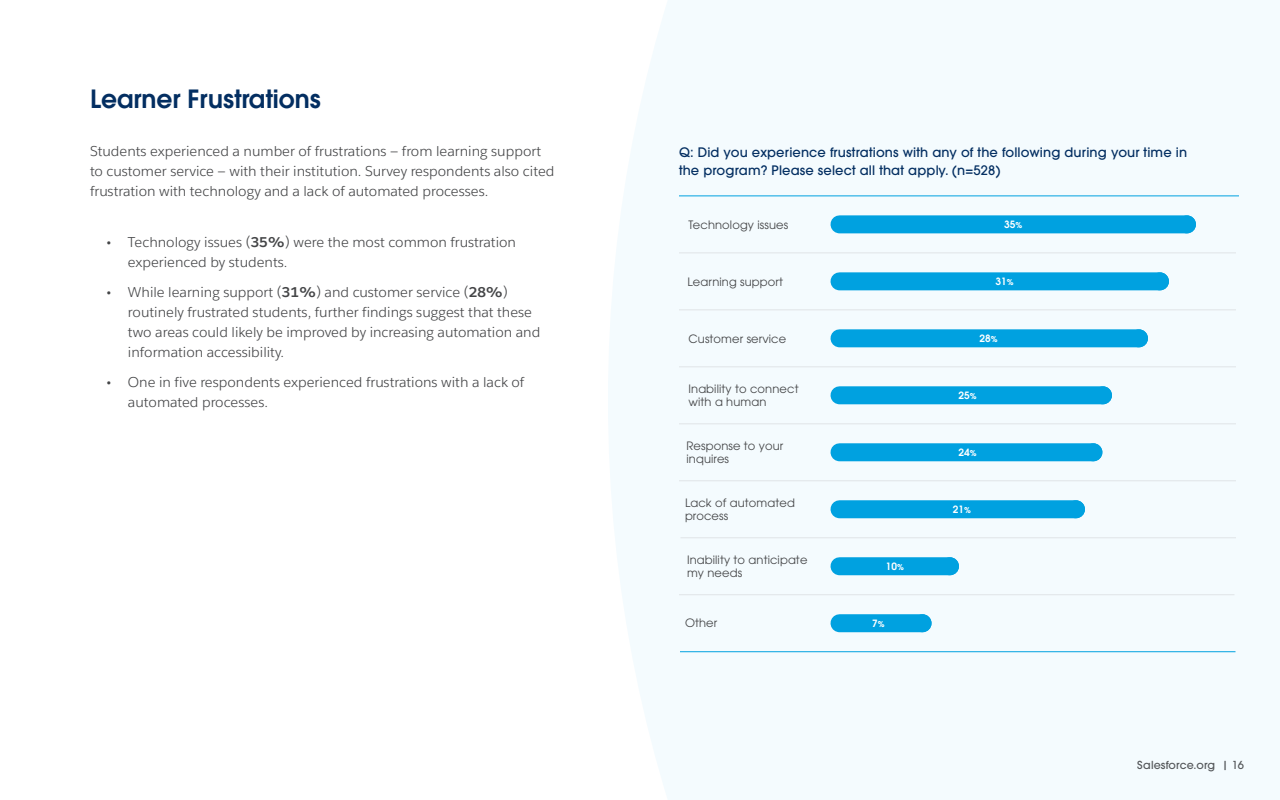
<style>
.page{position:relative;width:1280px;height:800px;background:#fff}
.page>*{position:absolute;margin:0;border:0;box-sizing:border-box;transform-origin:0 0}
.t1{font:600 25px "ITC Avant Garde Pro";color:#032e61}
.t2{font:14px/20px "Salesforce Sans";color:#444547}
.t3{font:500 13px/18px "ITC Avant Garde Pro";letter-spacing:.01em;color:#032e61}
.t4{font:11.5px/13.8px "ITC Avant Garde Pro";letter-spacing:.01em;color:#444547}
.t5{font:500 11px "ITC Avant Garde Pro";letter-spacing:.01em;color:#58595b}
.t6{font:600 10px "ITC Avant Garde Pro";letter-spacing:.01em;color:#fff}
.s1{font-family:"Koz Go Pro"}
.s2{font-weight:700}
.s3{font-size:8px}
</style>
<div class="page">
<div style="left:608px;top:0;width:672px;height:800px;background:#f4fbfe"></div>
<hr style="left:679px;top:195px;width:560px;height:1px;background:#00a1e0">
<hr style="left:679px;top:252px;width:557px;height:1px;background:#ebe8e8">
<hr style="left:679px;top:309px;width:557px;height:1px;background:#ebe8e8">
<hr style="left:679px;top:366px;width:557px;height:1px;background:#ebe8e8">
<hr style="left:679px;top:423px;width:557px;height:1px;background:#ebe8e8">
<hr style="left:679px;top:480px;width:557px;height:1px;background:#ebe8e8">
<hr style="left:679px;top:594px;width:555px;height:1px;background:#ebe8e8">
<hr style="left:680px;top:651px;width:556px;height:1px;background:#00a1e0">
<hr style="left:680px;top:537px;width:556px;height:1px;background:#ebe8e8">
<div style="left:840px;top:215px;width:347px;height:18px;background:#00a1e0"></div>
<div style="left:1178px;top:215px;width:18px;height:18px;background:#00a1e0;border-radius:50%"></div>
<div style="left:840px;top:272px;width:320px;height:18px;background:#00a1e0"></div>
<div style="left:1151px;top:272px;width:18px;height:18px;background:#00a1e0;border-radius:50%"></div>
<div style="left:840px;top:329px;width:299px;height:18px;background:#00a1e0"></div>
<div style="left:1130px;top:329px;width:18px;height:18px;background:#00a1e0;border-radius:50%"></div>
<div style="left:840px;top:386px;width:263px;height:18px;background:#00a1e0"></div>
<div style="left:1094px;top:386px;width:18px;height:18px;background:#00a1e0;border-radius:50%"></div>
<div style="left:840px;top:443px;width:253px;height:18px;background:#00a1e0"></div>
<div style="left:1084px;top:443px;width:18px;height:18px;background:#00a1e0;border-radius:50%"></div>
<div style="left:840px;top:557px;width:110px;height:18px;background:#00a1e0"></div>
<div style="left:941px;top:557px;width:18px;height:18px;background:#00a1e0;border-radius:50%"></div>
<div style="left:840px;top:614px;width:83px;height:18px;background:#00a1e0"></div>
<div style="left:914px;top:614px;width:18px;height:18px;background:#00a1e0;border-radius:50%"></div>
<div style="left:840px;top:500px;width:236px;height:18px;background:#00a1e0"></div>
<div style="left:1067px;top:500px;width:18px;height:18px;background:#00a1e0;border-radius:50%"></div>
<h1 class="t1" style="left:90px;top:83px;width:232px">Learner Frustrations</h1>
<p class="t2" style="left:90px;top:141px;width:466px">Students experienced a number of frustrations — from learning support to customer service — with their institution. Survey respondents also cited frustration with technology and a lack of automated processes.</p>
<p class="t2" style="left:128px;top:232px;width:390px;text-indent:-21px"><span class="s1">•</span> Technology issues (<span class="s2">35%</span>) were the most common frustration experienced by students.</p>
<p class="t2" style="left:128px;top:282px;width:414px;text-indent:-21px"><span class="s1">•</span> While learning support (<span class="s2">31%</span>) and customer service (<span class="s2">28%</span>) routinely frustrated students, further findings suggest that these two areas could likely be improved by increasing automation and information accessibility.</p>
<p class="t2" style="left:128px;top:372px;width:398px;text-indent:-21px"><span class="s1">•</span> One in five respondents experienced frustrations with a lack of automated processes.</p>
<p class="t3" style="left:679px;top:144px;width:510px">Q: Did you experience frustrations with any of the following during your time in the program? Please select all that apply. (n=528)</p>
<p class="t4" style="left:689px;top:217px;width:101px">Technology issues</p>
<p class="t6" style="left:1004px;top:218px;width:20px">35<span class="s3">%</span></p>
<p class="t4" style="left:688px;top:274px;width:97px">Learning support</p>
<p class="t6" style="left:995px;top:275px;width:20px">31<span class="s3">%</span></p>
<p class="t4" style="left:689px;top:331px;width:99px">Customer service</p>
<p class="t6" style="left:980px;top:332px;width:20px">28<span class="s3">%</span></p>
<p class="t4" style="left:689px;top:381px;width:112px">Inability to connect with a human</p>
<p class="t6" style="left:958px;top:389px;width:20px">25<span class="s3">%</span></p>
<p class="t4" style="left:687px;top:438px;width:98px">Response to your inquires</p>
<p class="t6" style="left:958px;top:446px;width:20px">24<span class="s3">%</span></p>
<p class="t4" style="left:685px;top:495px;width:111px">Lack of automated process</p>
<p class="t6" style="left:953px;top:503px;width:20px">21<span class="s3">%</span></p>
<p class="t4" style="left:687px;top:552px;width:122px">Inability to anticipate my needs</p>
<p class="t6" style="left:886px;top:560px;width:20px">10<span class="s3">%</span></p>
<p class="t4" style="left:685px;top:616px;width:34px">Other</p>
<p class="t6" style="left:872px;top:617px;width:14px">7<span class="s3">%</span></p>
<p class="t5" style="left:1137px;top:758px;width:108px">Salesforce.org | 16</p>
</div>
